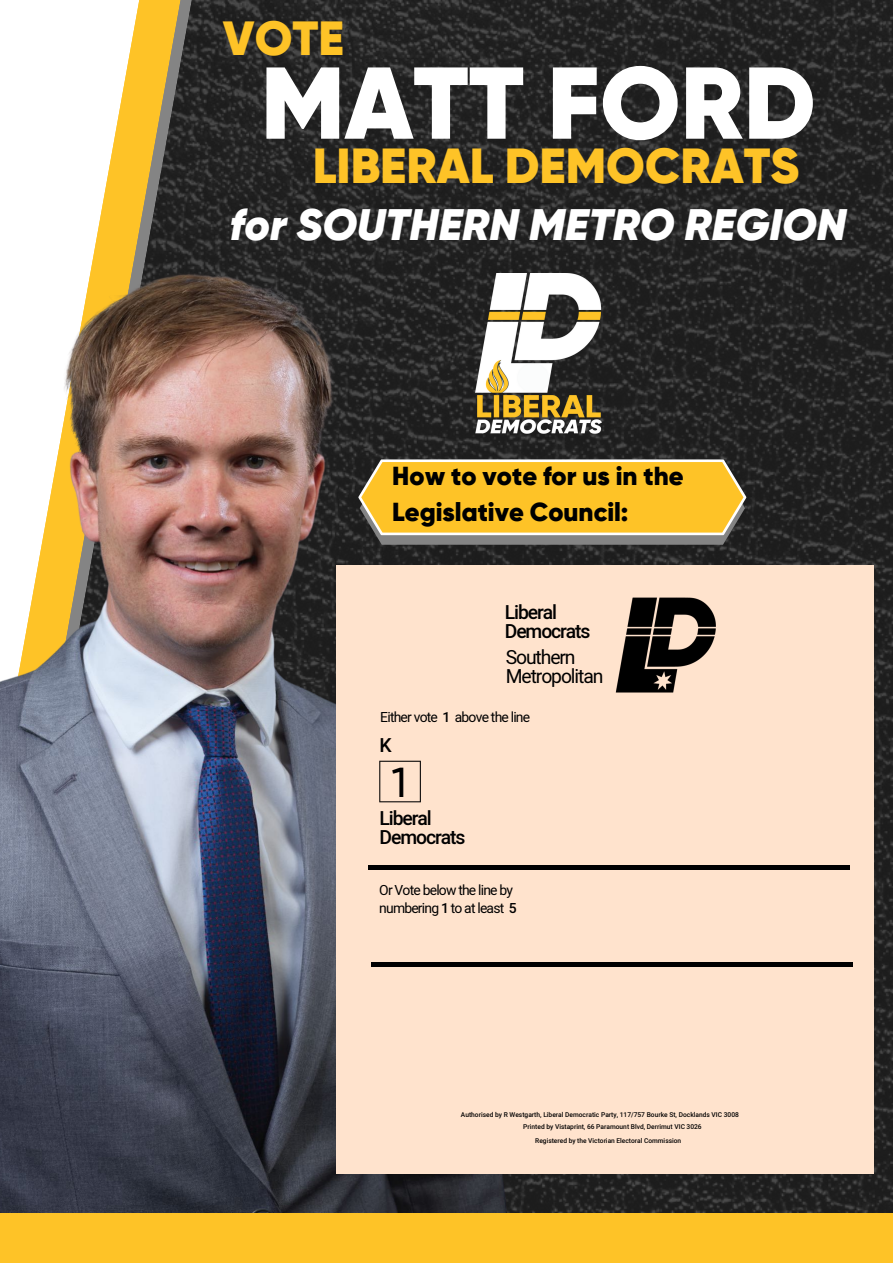
<style>
.page{position:relative;width:893px;height:1264px;background:#fff}
.page>*{position:absolute;margin:0;border:0;box-sizing:border-box;transform-origin:0 0}
.t1{font:900 101.7px "Gilroy";color:#fff}
.t2{font:900 49.05px "Gilroy";color:#fec327}
.t3{font:900 47.7px "Gilroy";color:#fec327}
.t4{font:italic 900 43.95px "Gilroy";color:#fff}
.t5{font:500 41.7px "Gilroy";color:#000}
.t6{font:900 25.95px/36.3px "Gilroy";color:#000}
.t7{font:500 19.35px/19.2px "Mardoto";letter-spacing:-.055em;color:#000}
.t8{font:19.35px/19.2px "Mardoto";letter-spacing:-.055em;color:#000}
.t9{font:13.95px/18.5px "Mardoto";letter-spacing:-.055em;color:#000}
.t10{font:500 6.6px "Mardoto";color:#000}
.s1{font-weight:500}
</style>
<div class="page">
<img style="left:198px;top:0;width:694px;height:1212px">
<svg style="left:146px;top:0;width:39px;height:255px;background:#85713d"></svg>
<svg style="left:93px;top:0;width:53px;height:255px;fill:#fec327"></svg>
<div style="left:0;top:1212px;width:892px;height:50px;background:#fec327"></div>
<img style="left:518px;top:273px;width:83px;height:166px">
<svg style="left:518px;top:459px;width:228px;height:85px;background:#e8b93e"></svg>
<img style="left:0;top:255px;width:518px;height:957px">
<div style="left:336px;top:565px;width:538px;height:608px;background:#ffe3cd"></div>
<hr style="left:368px;top:865px;width:482px;height:4px;background:#000">
<svg style="left:379px;top:760px;width:42px;height:42px"></svg>
<img style="left:615px;top:597px;width:101px;height:96px">
<div style="left:371px;top:962px;width:481px;height:5px;background:#000"></div>
<h3 class="t3" style="left:223px;top:18px;width:122px">VOTE</h3>
<h1 class="t1" style="left:261px;top:60px;width:556px">MATT FORD</h1>
<h2 class="t2" style="left:313px;top:145px;width:488px">LIBERAL DEMOCRATS</h2>
<h3 class="t4" style="left:230px;top:206px;width:618px">for SOUTHERN METRO REGION</h3>
<h3 class="t6" style="left:392px;top:459px;width:293px">How to vote for us in the<br>Legislative Council:</h3>
<h3 class="t7" style="left:505px;top:602px;width:87px">Liberal<br>Democrats</h3>
<h3 class="t8" style="left:505px;top:647px;width:99px">Southern<br>Metropolitan</h3>
<h3 class="t9" style="left:380px;top:708px;width:151px">Either vote <span class="s1">1</span> above the line</h3>
<h3 class="t7" style="left:379px;top:735px;width:14px">K</h3>
<h3 class="t5" style="left:392px;top:764px;width:16px">1</h3>
<h3 class="t7" style="left:379px;top:808px;width:87px">Liberal<br>Democrats</h3>
<h3 class="t9" style="left:379px;top:880px;width:139px">Or Vote below the line by numbering <span class="s1">1</span> to at least <span class="s1">5</span></h3>
<p class="t10" style="left:461px;top:1110px;width:279px">Authorised by R Westgarth, Liberal Democratic Party, 117/757 Bourke St, Docklands VIC 3008</p>
<p class="t10" style="left:535px;top:1136px;width:147px">Registered by the Victorian Electoral Commission</p>
<p class="t10" style="left:523px;top:1122px;width:180px">Printed by Vistaprint, 66 Paramount Blvd, Derrimut VIC 3026</p>
</div>
